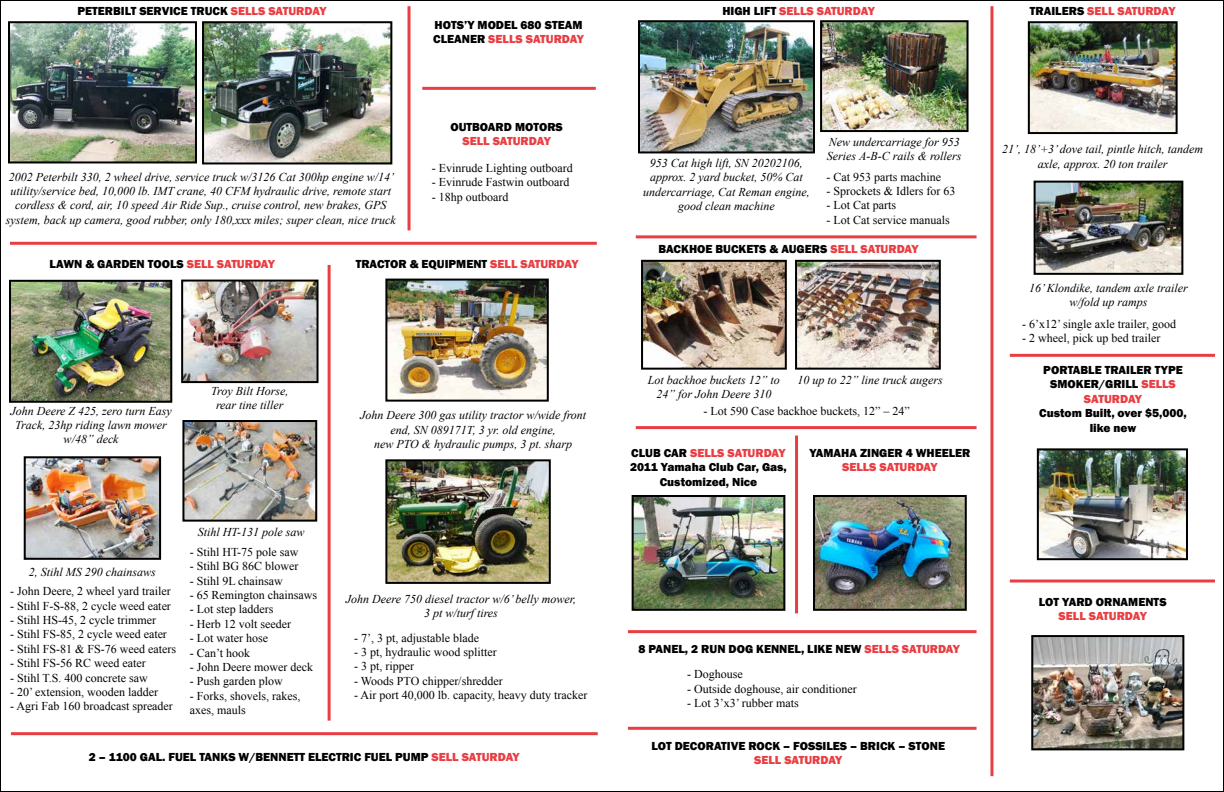
<style>
.page{position:relative;width:1224px;height:792px;background:#fff}
.page>*{position:absolute;margin:0;border:0;box-sizing:border-box;transform-origin:0 0}
.t1{font:italic 12px/14.4px "Times New Roman";color:#000;text-align:center}
.t2{font:12px/14.4px "Times New Roman";color:#000}
.t3{font:800 12px/14.4px "Franklin Gothic";color:#000;text-align:center}
.t4{font:800 12px "Franklin Gothic";color:#e83e43}
.s1{color:#e83e43}
.s2{color:#000}
</style>
<div class="page">
<img style="left:0;top:0;width:1224px;height:792px">
<p class="t3" style="left:78px;top:3px;width:250px">PETERBILT SERVICE TRUCK <span class="s1">SELLS SATURDAY</span></p>
<p class="t1" style="left:6px;top:169px;width:391px">2002 Peterbilt 330, 2 wheel drive, service truck w/3126 Cat 300hp engine w/14’ utility/service bed, 10,000 lb. IMT crane, 40 CFM hydraulic drive, remote start cordless &amp; cord, air, 10 speed Air Ride Sup., cruise control, new brakes, GPS system, back up camera, good rubber, only 180,xxx miles; super clean, nice truck</p>
<p class="t3" style="left:433px;top:17px;width:152px;text-align:left">HOTS’Y MODEL 680 STEAM<br>CLEANER <span class="s1">SELLS SATURDAY</span></p>
<p class="t3" style="left:450px;top:120px;width:114px">OUTBOARD MOTORS</p>
<p class="t4" style="left:463px;top:133px;width:90px">SELL SATURDAY</p>
<p class="t2" style="left:432px;top:160px;width:142px">- Evinrude Lighting outboard</p>
<p class="t2" style="left:432px;top:175px;width:139px">- Evinrude Fastwin outboard</p>
<p class="t2" style="left:432px;top:189px;width:78px">- 18hp outboard</p>
<p class="t3" style="left:50px;top:257px;width:227px">LAWN &amp; GARDEN TOOLS <span class="s1">SELL SATURDAY</span></p>
<p class="t3" style="left:356px;top:257px;width:224px">TRACTOR &amp; EQUIPMENT <span class="s1">SELL SATURDAY</span></p>
<p class="t1" style="left:10px;top:403px;width:163px">John Deere Z 425, zero turn Easy<br>Track, 23hp riding lawn mower w/48” deck</p>
<p class="t1" style="left:211px;top:383px;width:79px">Troy Bilt Horse, rear tine tiller</p>
<p class="t1" style="left:360px;top:408px;width:228px">John Deere 300 gas utility tractor w/wide front end, SN 089171T, 3 yr. old engine,<br>new PTO &amp; hydraulic pumps, 3 pt. sharp</p>
<p class="t1" style="left:29px;top:564px;width:129px">2, Stihl MS 290 chainsaws</p>
<p class="t2" style="left:10px;top:584px;width:162px">- John Deere, 2 wheel yard trailer</p>
<p class="t2" style="left:10px;top:598px;width:162px">- Stihl F-S-88, 2 cycle weed eater</p>
<p class="t2" style="left:10px;top:613px;width:147px">- Stihl HS-45, 2 cycle trimmer</p>
<p class="t2" style="left:10px;top:627px;width:158px">- Stihl FS-85, 2 cycle weed eater</p>
<p class="t2" style="left:10px;top:641px;width:167px">- Stihl FS-81 &amp; FS-76 weed eaters</p>
<p class="t2" style="left:10px;top:656px;width:137px">- Stihl FS-56 RC weed eater</p>
<p class="t2" style="left:10px;top:670px;width:139px">- Stihl T.S. 400 concrete saw</p>
<p class="t2" style="left:10px;top:685px;width:150px">- 20’ extension, wooden ladder</p>
<p class="t2" style="left:10px;top:699px;width:164px">- Agri Fab 160 broadcast spreader</p>
<p class="t1" style="left:198px;top:525px;width:108px">Stihl HT-131 pole saw</p>
<p class="t2" style="left:190px;top:544px;width:110px">- Stihl HT-75 pole saw</p>
<p class="t2" style="left:190px;top:559px;width:110px">- Stihl BG 86C blower</p>
<p class="t2" style="left:190px;top:573px;width:95px">- Stihl 9L chainsaw</p>
<p class="t2" style="left:190px;top:588px;width:129px">- 65 Remington chainsaws</p>
<p class="t2" style="left:190px;top:602px;width:85px">- Lot step ladders</p>
<p class="t2" style="left:190px;top:616px;width:103px">- Herb 12 volt seeder</p>
<p class="t2" style="left:190px;top:631px;width:80px">- Lot water hose</p>
<p class="t2" style="left:190px;top:645px;width:62px">- Can’t hook</p>
<p class="t2" style="left:190px;top:660px;width:125px">- John Deere mower deck</p>
<p class="t2" style="left:190px;top:674px;width:94px">- Push garden plow</p>
<p class="t2" style="left:190px;top:688px;width:112px">- Forks, shovels, rakes, axes, mauls</p>
<p class="t1" style="left:346px;top:591px;width:232px">John Deere 750 diesel tractor w/6’ belly mower,<br>3 pt w/turf tires</p>
<p class="t2" style="left:354px;top:630px;width:126px">- 7’, 3 pt, adjustable blade</p>
<p class="t2" style="left:354px;top:645px;width:144px">- 3 pt, hydraulic wood splitter</p>
<p class="t2" style="left:354px;top:659px;width:61px">- 3 pt, ripper</p>
<p class="t2" style="left:354px;top:673px;width:150px">- Woods PTO chipper/shredder</p>
<p class="t2" style="left:354px;top:688px;width:235px">- Air port 40,000 lb. capacity, heavy duty tracker</p>
<p class="t3" style="left:89px;top:750px;width:432px">2 – 1100 GAL. FUEL TANKS W/BENNETT ELECTRIC FUEL PUMP <span class="s1">SELL SATURDAY</span></p>
<p class="t4" style="left:722px;top:3px;width:154px"><span class="s2">HIGH LIFT</span> SELLS SATURDAY</p>
<p class="t4" style="left:1030px;top:3px;width:147px"><span class="s2">TRAILERS</span> SELL SATURDAY</p>
<p class="t1" style="left:643px;top:155px;width:168px">953 Cat high lift, SN 20202106, approx. 2 yard bucket, 50% Cat undercarriage, Cat Reman engine, good clean machine</p>
<p class="t1" style="left:827px;top:134px;width:136px;text-align:left">New undercarriage for 953<br>Series A-B-C rails &amp; rollers</p>
<p class="t2" style="left:827px;top:169px;width:116px">- Cat 953 parts machine</p>
<p class="t2" style="left:827px;top:184px;width:130px">- Sprockets &amp; Idlers for 63</p>
<p class="t2" style="left:827px;top:198px;width:71px">- Lot Cat parts</p>
<p class="t2" style="left:827px;top:212px;width:125px">- Lot Cat service manuals</p>
<p class="t3" style="left:659px;top:242px;width:262px">BACKHOE BUCKETS &amp; AUGERS <span class="s1">SELL SATURDAY</span></p>
<p class="t1" style="left:648px;top:372px;width:133px">Lot backhoe buckets 12” to<br>24” for John Deere 310</p>
<p class="t1" style="left:797px;top:372px;width:147px">10 up to 22” line truck augers</p>
<p class="t2" style="left:704px;top:404px;width:208px">- Lot 590 Case backhoe buckets, 12” – 24”</p>
<p class="t3" style="left:630px;top:446px;width:158px">CLUB CAR <span class="s1">SELLS SATURDAY<br></span>2011 Yamaha Club Car, Gas,<br>Customized, Nice</p>
<p class="t3" style="left:809px;top:446px;width:163px">YAMAHA ZINGER 4 WHEELER</p>
<p class="t4" style="left:842px;top:459px;width:97px">SELLS SATURDAY</p>
<p class="t1" style="left:1002px;top:142px;width:203px">21’, 18’+3’ dove tail, pintle hitch, tandem axle, approx. 20 ton trailer</p>
<p class="t1" style="left:1029px;top:280px;width:160px">16’ Klondike, tandem axle trailer w/fold up ramps</p>
<p class="t2" style="left:1022px;top:316px;width:155px">- 6’x12’ single axle trailer, good</p>
<p class="t2" style="left:1022px;top:331px;width:140px">- 2 wheel, pick up bed trailer</p>
<p class="t3" style="left:1043px;top:363px;width:141px">PORTABLE TRAILER TYPE<br>SMOKER/GRILL <span class="s1">SELLS<br>SATURDAY</span></p>
<p class="t3" style="left:1039px;top:406px;width:149px">Custom Built, over $5,000, like new</p>
<p class="t3" style="left:638px;top:641px;width:323px">8 PANEL, 2 RUN DOG KENNEL, LIKE NEW <span class="s1">SELLS SATURDAY</span></p>
<p class="t2" style="left:687px;top:667px;width:57px">- Doghouse</p>
<p class="t2" style="left:687px;top:681px;width:171px">- Outside doghouse, air conditioner</p>
<p class="t2" style="left:687px;top:696px;width:113px">- Lot 3’x3’ rubber mats</p>
<p class="t3" style="left:651px;top:739px;width:295px">LOT DECORATIVE ROCK – FOSSILES – BRICK – STONE</p>
<p class="t4" style="left:754px;top:753px;width:90px">SELL SATURDAY</p>
<p class="t3" style="left:1039px;top:595px;width:129px">LOT YARD ORNAMENTS</p>
<p class="t4" style="left:1059px;top:609px;width:90px">SELL SATURDAY</p>
</div>
